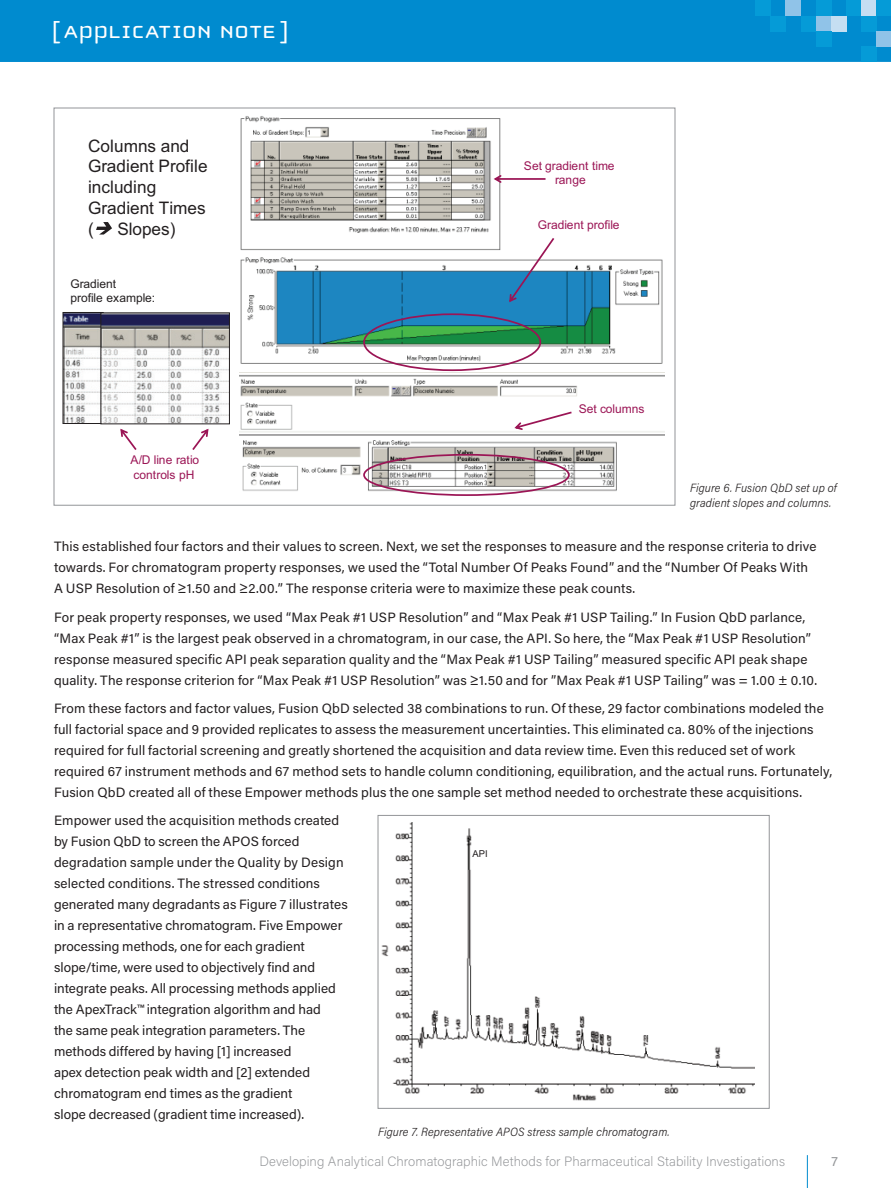
<style>
.page{position:relative;width:891px;height:1188px;background:#fff}
.page>*{position:absolute;margin:0;border:0;box-sizing:border-box;transform-origin:0 0}
.t1{font:25.5px "Cholla Unicase";letter-spacing:.01em;color:#fff;scale:1.1 1}
.t2{font:17.25px/20.7px "Arial";color:#231f20}
.t3{font:13.5px/21px "Acumin Pro";letter-spacing:.01em;color:#231f20}
.t4{font:200 13.5px "Acumin Pro";letter-spacing:.005em;color:#939598}
.t5{font:13.5px "Acumin Pro";color:#939598}
.t6{font:italic 300 12px/15px "Acumin Pro Semi Cond";letter-spacing:.01em;color:#231f20}
.t7{font:12px/14.5px "Arial";color:#9b1555}
.t8{font:12px/14.5px "Arial";color:#231f20}
.t9{font:9.45px "Arial";color:#231f20}
</style>
<div class="page">
<div style="left:0;top:0;width:891px;height:62px;background:#008bcf"></div>
<div style="left:755px;top:0;width:15px;height:16px;background:#059bd7"></div>
<div style="left:861px;top:47px;width:15px;height:15px;background:#059bd7"></div>
<div style="left:770px;top:16px;width:16px;height:15px;background:#059bd7"></div>
<div style="left:786px;top:0;width:15px;height:16px;background:#90c3e8"></div>
<div style="left:801px;top:16px;width:15px;height:15px;background:#059bd7"></div>
<div style="left:816px;top:16px;width:16px;height:15px;background:#90c3e8"></div>
<div style="left:832px;top:16px;width:15px;height:15px;background:#c5def2"></div>
<div style="left:816px;top:0;width:16px;height:16px;background:#059bd7"></div>
<div style="left:816px;top:31px;width:16px;height:16px;background:#059bd7"></div>
<div style="left:861px;top:0;width:15px;height:16px;background:#c5def2"></div>
<div style="left:847px;top:0;width:14px;height:16px;background:#059bd7"></div>
<div style="left:876px;top:0;width:15px;height:16px;background:#059bd7"></div>
<div style="left:861px;top:16px;width:15px;height:15px;background:#059bd7"></div>
<div style="left:876px;top:31px;width:15px;height:16px;background:#90c3e8"></div>
<hr style="left:807px;top:1155px;width:1px;height:33px;background:#008bcf">
<img style="left:240px;top:116px;width:425px;height:375px">
<svg style="left:494px;top:175px;width:52px;height:8px"></svg>
<img style="left:65px;top:314px;width:36px;height:108px">
<div style="left:63px;top:312px;width:41px;height:112px;border:1px solid #231f20"></div>
<img style="left:103px;top:315px;width:125px;height:107px">
<div style="left:101px;top:313px;width:129px;height:111px;border:1px solid #231f20"></div>
<svg style="left:120px;top:429px;width:17px;height:21px"></svg>
<svg style="left:192px;top:429px;width:17px;height:21px"></svg>
<svg style="left:362px;top:313px;width:210px;height:183px"></svg>
<svg style="left:509px;top:238px;width:45px;height:64px"></svg>
<svg style="left:96px;top:222px;width:16px;height:13px"></svg>
<img style="left:382px;top:823px;width:373px;height:278px">
<div style="left:378px;top:815px;width:392px;height:294px;border:1px solid #939598"></div>
<h1 class="t1" style="left:52px;top:19px;width:217px">[ APPLICATION NOTE ]</h1>
<p class="t2" style="left:88px;top:135px;width:121px">Columns and<br>Gradient Profile including<br>Gradient Times (</p>
<p class="t2" style="left:117px;top:218px;width:60px">Slopes)</p>
<p class="t8" style="left:70px;top:277px;width:86px">Gradient<br>profile example:</p>
<p class="t7" style="left:131px;top:453px;width:70px">A/D line ratio controls pH</p>
<p class="t7" style="left:524px;top:158px;width:92px;text-align:center">Set gradient time range</p>
<p class="t7" style="left:538px;top:218px;width:83px">Gradient profile</p>
<p class="t7" style="left:579px;top:401px;width:67px">Set columns</p>
<p class="t6" style="left:690px;top:480px;width:148px">Figure 6. Fusion QbD set up of gradient slopes and columns.</p>
<p class="t3" style="left:54px;top:536px;width:764px">This established four factors and their values to screen. Next, we set the responses to measure and the response criteria to drive towards. For chromatogram property responses, we used the “Total Number Of Peaks Found” and the “Number Of Peaks With<br>A USP Resolution of ≥1.50 and ≥2.00.” The response criteria were to maximize these peak counts.</p>
<p class="t3" style="left:54px;top:606px;width:765px">For peak property responses, we used “Max Peak #1 USP Resolution” and “Max Peak #1 USP Tailing.” In Fusion QbD parlance, “Max Peak #1” is the largest peak observed in a chromatogram, in our case, the API. So here, the “Max Peak #1 USP Resolution” response measured specific API peak separation quality and the “Max Peak #1 USP Tailing” measured specific API peak shape quality. The response criterion for “Max Peak #1 USP Resolution” was ≥1.50 and for ”Max Peak #1 USP Tailing” was = 1.00 ± 0.10.</p>
<p class="t3" style="left:54px;top:698px;width:780px">From these factors and factor values, Fusion QbD selected 38 combinations to run. Of these, 29 factor combinations modeled the full factorial space and 9 provided replicates to assess the measurement uncertainties. This eliminated ca. 80% of the injections required for full factorial screening and greatly shortened the acquisition and data review time. Even this reduced set of work required 67 instrument methods and 67 method sets to handle column conditioning, equilibration, and the actual runs. Fortunately, Fusion QbD created all of these Empower methods plus the one sample set method needed to orchestrate these acquisitions.</p>
<p class="t3" style="left:54px;top:810px;width:295px">Empower used the acquisition methods created by Fusion QbD to screen the APOS forced degradation sample under the Quality by Design selected conditions. The stressed conditions generated many degradants as Figure 7 illustrates in a representative chromatogram. Five Empower processing methods, one for each gradient slope/time, were used to objectively find and integrate peaks. All processing methods applied the ApexTrack™ integration algorithm and had<br>the same peak integration parameters. The methods differed by having [1] increased<br>apex detection peak width and [2] extended chromatogram end times as the gradient<br>slope decreased (gradient time increased).</p>
<p class="t9" style="left:473px;top:847px;width:17px">API</p>
<p class="t6" style="left:378px;top:1123px;width:293px">Figure 7. Representative APOS stress sample chromatogram.</p>
<p class="t4" style="left:259px;top:1152px;width:527px">Developing Analytical Chromatographic Methods for Pharmaceutical Stability Investigations</p>
<p class="t5" style="left:832px;top:1151px;width:8px">7</p>
</div>
